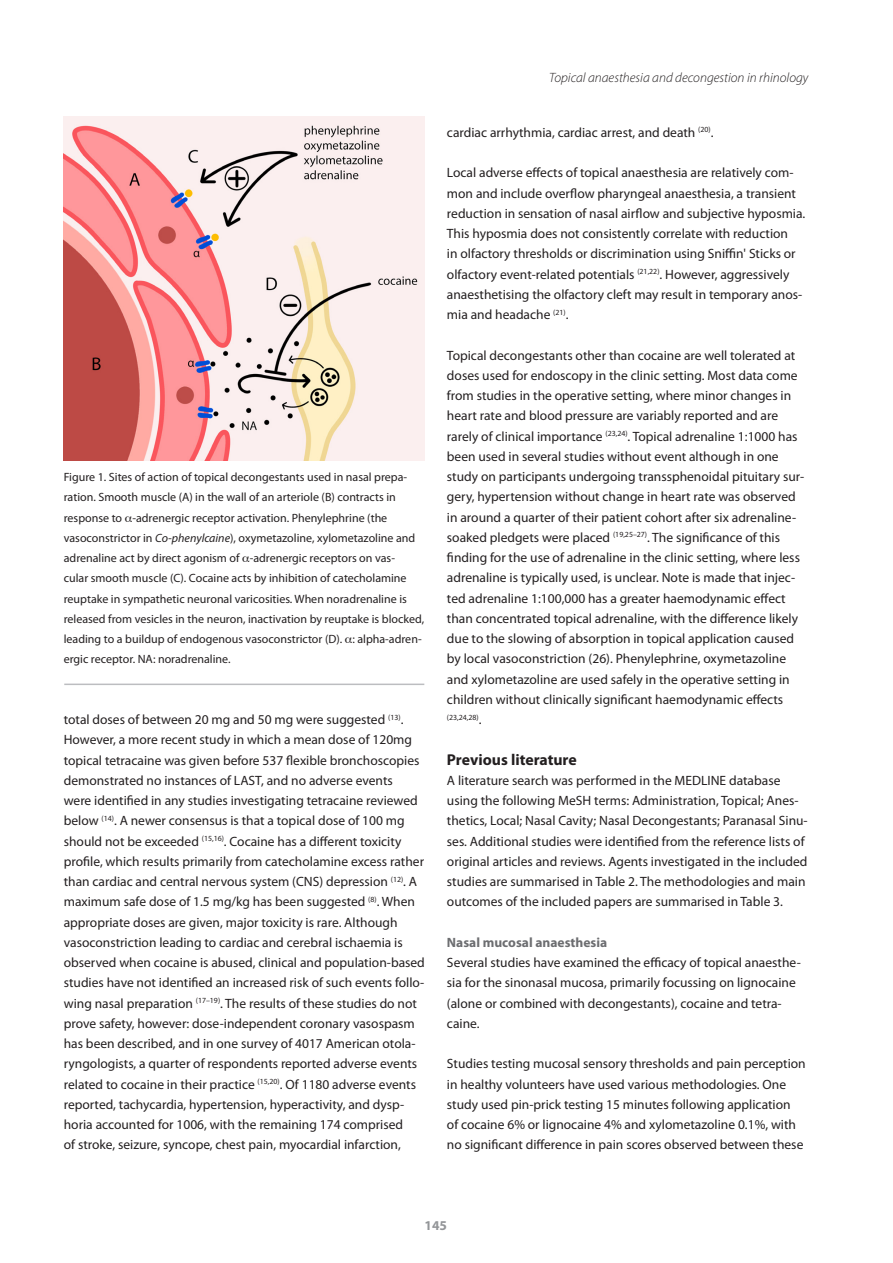
<style>
.page{position:relative;width:893px;height:1263px;background:#fff}
.page>*{position:absolute;margin:0;border:0;box-sizing:border-box;transform-origin:0 0}
.Kopje{font:700 15.75px "Myriad Pro";color:#231f20}
.Kopje-2{font:13.5px/20.2px "Myriad Pro";color:#231f20}
.t1{font:italic 300 13.5px "Myriad Pro";color:#231f20}
.Kopje-3{font:700 13.5px "Myriad Pro";color:#6c6d70}
.t2{font:700 13.5px "Myriad Pro";color:#939598}
.bijschrift{font:12px/20.2px "Myriad Pro";color:#231f20}
.Kopje-4{font:7.8px "Myriad Pro";color:#231f20}
.s1{font-style:italic}
.s2{font-size:13.5px}
</style>
<div class="page">
<hr style="left:64px;top:684px;width:360px;height:1px;background:#bcbdc0">
<img style="left:64px;top:117px;width:360px;height:344px">
<p class="bijschrift" style="left:64px;top:467px;width:362px">Figure 1. Sites of action of topical decongestants used in nasal prepa&shy;ration. Smooth muscle (A) in the wall of an arteriole (B) contracts in response to -adrenergic receptor activation. Phenylephrine (the vasoconstrictor in <span class="s1">Co-phenylcaine</span>), oxymetazoline, xylometazoline and adrenaline act by direct agonism of -adrenergic receptors on vas-<br>cular smooth muscle (C). Cocaine acts by inhibition of catecholamine reuptake in sympathetic neuronal varicosities. When noradrenaline is released from vesicles in the neuron, inactivation by reuptake is blocked, leading to a buildup of endogenous vasoconstrictor (D). : alpha-adren&shy;ergic receptor. NA: noradrenaline.</p>
<p class="Kopje-2" style="left:64px;top:710px;width:363px">total doses of between 20 mg and 50 mg were suggested <sup>(13)</sup>.<br>However, a more recent study in which a mean dose of 120mg topical tetracaine was given before 537 flexible bronchoscopies demonstrated no instances of LAST, and no adverse events<br>were identified in any studies investigating tetracaine reviewed below <sup>(14)</sup>. A newer consensus is that a topical dose of 100 mg should not be exceeded <sup>(15,16)</sup>. Cocaine has a different toxicity profile, which results primarily from catecholamine excess rather than cardiac and central nervous system (CNS) depression <sup>(12)</sup>. A maximum safe dose of 1.5 mg/kg has been suggested <sup>(8)</sup>. When appropriate doses are given, major toxicity is rare. Although vasoconstriction leading to cardiac and cerebral ischaemia is observed when cocaine is abused, clinical and population-based studies have not identified an increased risk of such events follo&shy;wing nasal preparation <sup>(17–19)</sup>. The results of these studies do not prove safety, however: dose-independent coronary vasospasm has been described, and in one survey of 4017 American otola&shy;ryngologists, a quarter of respondents reported adverse events related to cocaine in their practice <sup>(15,20)</sup>. Of 1180 adverse events reported, tachycardia, hypertension, hyperactivity, and dysp&shy;horia accounted for 1006, with the remaining 174 comprised<br>of stroke, seizure, syncope, chest pain, myocardial infarction,</p>
<p class="t1" style="left:549px;top:70px;width:261px">Topical anaesthesia and decongestion in rhinology</p>
<p class="Kopje-2" style="left:447px;top:122px;width:268px">cardiac arrhythmia, cardiac arrest, and death <sup>(20)</sup>.</p>
<p class="Kopje-2" style="left:447px;top:163px;width:360px">Local adverse effects of topical anaesthesia are relatively com&shy;mon and include overflow pharyngeal anaesthesia, a transient reduction in sensation of nasal airflow and subjective hyposmia.<br>This hyposmia does not consistently correlate with reduction<br>in olfactory thresholds or discrimination using Sniffin' Sticks or olfactory event-related potentials <sup>(21,22)</sup>. However, aggressively anaesthetising the olfactory cleft may result in temporary anos&shy;mia and headache <sup>(21)</sup>.</p>
<p class="Kopje-2" style="left:447px;top:345px;width:359px">Topical decongestants other than cocaine are well tolerated at doses used for endoscopy in the clinic setting. Most data come from studies in the operative setting, where minor changes in heart rate and blood pressure are variably reported and are rarely of clinical importance <sup>(23,24)</sup>. Topical adrenaline 1:1000 has been used in several studies without event although in one study on participants undergoing transsphenoidal pituitary sur&shy;gery, hypertension without change in heart rate was observed in around a quarter of their patient cohort after six adrenaline&shy;soaked pledgets were placed <sup>(19,25–27)</sup>. The significance of this finding for the use of adrenaline in the clinic setting, where less adrenaline is typically used, is unclear. Note is made that injec&shy;ted adrenaline 1:100,000 has a greater haemodynamic effect than concentrated topical adrenaline, with the difference likely due to the slowing of absorption in topical application caused by local vasoconstriction (26). Phenylephrine, oxymetazoline and xylometazoline are used safely in the operative setting in children without clinically significant haemodynamic effects</p>
<p class="Kopje-4" style="left:447px;top:713px;width:36px">(23,24,28)<span class="s2">.</span></p>
<p class="Kopje" style="left:447px;top:750px;width:131px">Previous literature</p>
<p class="Kopje-2" style="left:447px;top:770px;width:362px">A literature search was performed in the MEDLINE database using the following MeSH terms: Administration, Topical; Anes&shy;thetics, Local; Nasal Cavity; Nasal Decongestants; Paranasal Sinu&shy;ses. Additional studies were identified from the reference lists of original articles and reviews. Agents investigated in the included studies are summarised in Table 2. The methodologies and main outcomes of the included papers are summarised in Table 3.</p>
<p class="Kopje-3" style="left:447px;top:935px;width:162px">Nasal mucosal anaesthesia</p>
<p class="Kopje-2" style="left:447px;top:953px;width:355px">Several studies have examined the efficacy of topical anaesthe&shy;sia for the sinonasal mucosa, primarily focussing on lignocaine (alone or combined with decongestants), cocaine and tetra&shy;caine.</p>
<p class="Kopje-2" style="left:447px;top:1054px;width:360px">Studies testing mucosal sensory thresholds and pain perception in healthy volunteers have used various methodologies. One study used pin-prick testing 15 minutes following application<br>of cocaine 6% or lignocaine 4% and xylometazoline 0.1%, with no significant difference in pain scores observed between these</p>
<p class="t2" style="left:425px;top:1218px;width:24px">145</p>
</div>
